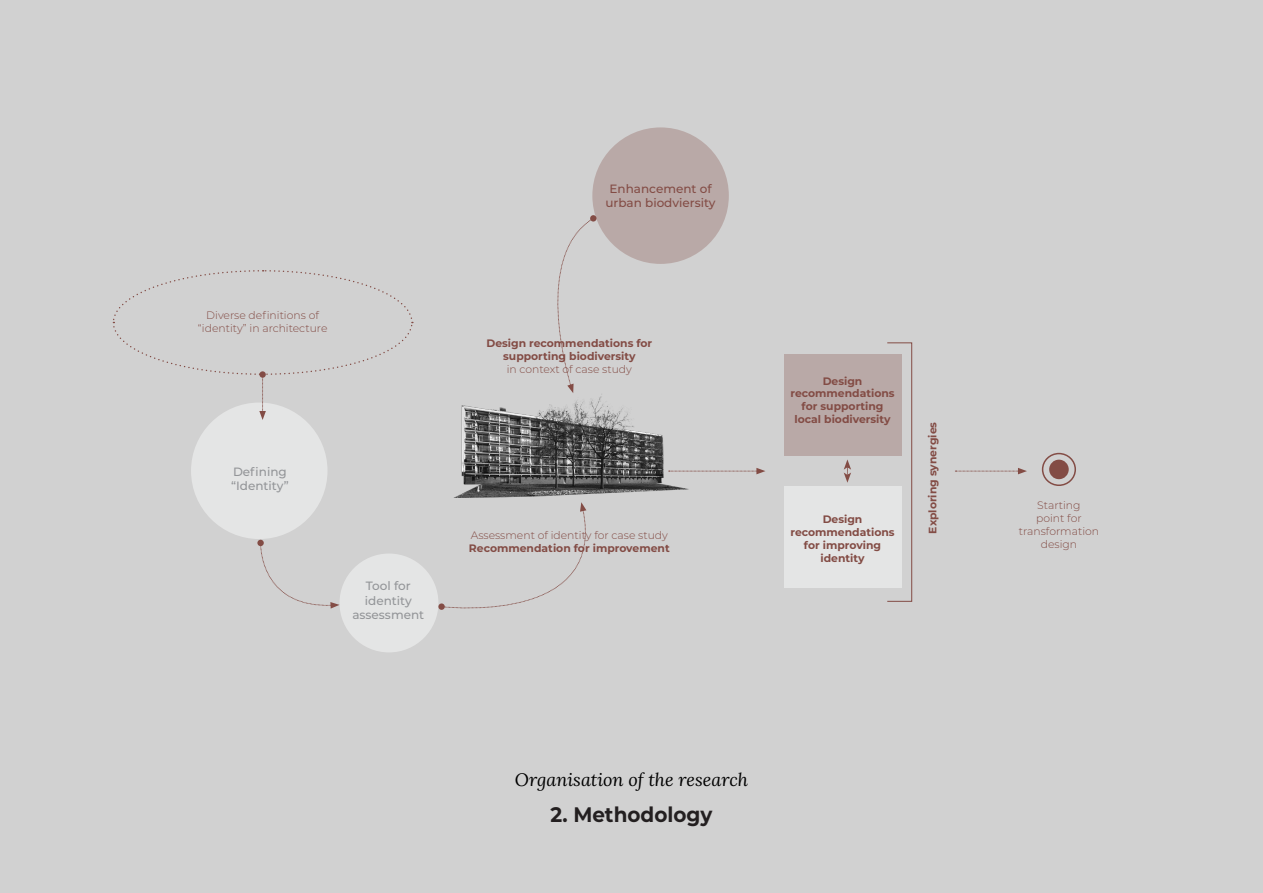
<style>
.page{position:relative;width:1263px;height:893px;background:#d1d1d1}
.page>*{position:absolute;margin:0;border:0;box-sizing:border-box;transform-origin:0 0}
.t1{font:700 21px "Montserrat";color:#231f20;scale:.95 1}
.t2{font:italic 18px "Lora";color:#000}
.t3{font:500 12px "Montserrat";color:#939598}
.t4{font:500 12px "Montserrat";color:#834c45}
.t5{font:700 10.8px/12.9px "Montserrat";color:#834c45;text-align:center}
.t6{font:300 10.8px/12.9px "Montserrat";color:#834c45;text-align:center}
</style>
<div class="page">
<div style="left:784px;top:354px;width:117px;height:102px;background:#b9a9a7"></div>
<div style="left:784px;top:486px;width:117px;height:102px;background:#e4e5e5"></div>
<div style="left:191px;top:403px;width:136px;height:136px;background:#e4e5e5;border-radius:50%"></div>
<div style="left:592px;top:127px;width:137px;height:137px;background:#b9a9a7;border-radius:50%"></div>
<div style="left:339px;top:553px;width:99px;height:99px;background:#e4e5e5;border-radius:50%"></div>
<svg style="left:112px;top:270px;width:301px;height:150px"></svg>
<div style="left:257px;top:540px;width:7px;height:6px;background:#834c45;border-radius:50%"></div>
<svg style="left:260px;top:543px;width:79px;height:66px"></svg>
<img style="left:455px;top:394px;width:234px;height:103px">
<div style="left:438px;top:603px;width:7px;height:7px;background:#834c45;border-radius:50%"></div>
<svg style="left:442px;top:502px;width:145px;height:108px"></svg>
<svg style="left:557px;top:220px;width:34px;height:173px"></svg>
<div style="left:590px;top:215px;width:6px;height:7px;background:#834c45;border-radius:50%"></div>
<svg style="left:844px;top:459px;width:7px;height:24px"></svg>
<svg style="left:669px;top:468px;width:96px;height:6px"></svg>
<svg style="left:955px;top:468px;width:72px;height:6px"></svg>
<div style="left:887px;top:343px;width:25px;height:258px;border:1px solid #834c45"></div>
<div style="left:1049px;top:460px;width:20px;height:19px;background:#834c45;border-radius:50%"></div>
<div style="left:1042px;top:453px;width:34px;height:33px;border:2px solid #834c45;border-radius:50%"></div>
<p class="t6" style="left:198px;top:308px;width:131px">Diverse definitions of “identity” in architecture</p>
<p class="t3" style="left:233px;top:463px;width:55px">Defining</p>
<p class="t3" style="left:231px;top:478px;width:59px">“Identity”</p>
<p class="t3" style="left:366px;top:578px;width:46px">Tool for</p>
<p class="t3" style="left:365px;top:592px;width:48px">identity</p>
<p class="t3" style="left:352px;top:606px;width:73px">assessment</p>
<p class="t4" style="left:609px;top:180px;width:104px">Enhancement of</p>
<p class="t4" style="left:605px;top:195px;width:112px">urban biodviersity</p>
<p class="t5" style="left:486px;top:336px;width:167px">Design recommendations for supporting biodiversity</p>
<p class="t6" style="left:507px;top:363px;width:127px">in context of case study</p>
<p class="t6" style="left:471px;top:529px;width:199px">Assessment of identity for case study</p>
<p class="t5" style="left:469px;top:541px;width:202px">Recommendation for improvement</p>
<p class="t5" style="left:790px;top:374px;width:106px">Design recommendations for supporting</p>
<p class="t5" style="left:794px;top:413px;width:97px">local biodiversity</p>
<p class="t5" style="left:790px;top:512px;width:106px">Design recommendations for improving identity</p>
<p class="t5" style="left:925px;top:534px;width:113px;rotate:-90deg">Exploring synergies</p>
<p class="t2" style="left:515px;top:767px;width:235px">Organisation of the research</p>
<p class="t1" style="left:550px;top:799px;width:172px">2. Methodology</p>
<p class="t6" style="left:1019px;top:498px;width:82px">Starting<br>point for transformation design</p>
</div>
